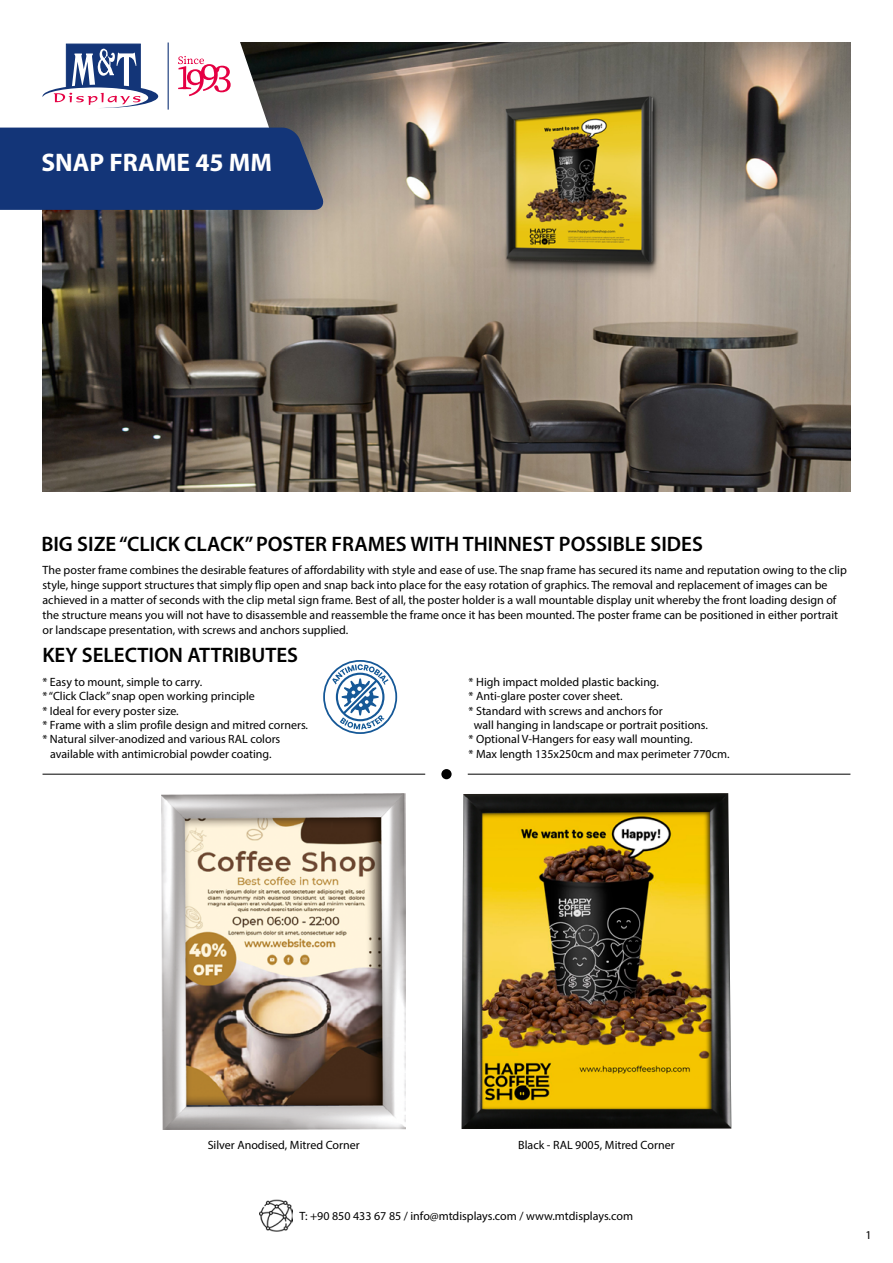
<style>
.page{position:relative;width:893px;height:1263px;background:#fff}
.page>*{position:absolute;margin:0;border:0;box-sizing:border-box;transform-origin:0 0}
.t1{font:700 25.5px "Myriad Pro";color:#fff}
.t2{font:600 21px "Myriad Pro";color:#000}
.t3{font:12px/15px "Myriad Pro";color:#000}
</style>
<div class="page">
<img style="left:260px;top:1199px;width:33px;height:33px">
<hr style="left:43px;top:774px;width:382px;height:1px;background:#000">
<hr style="left:468px;top:774px;width:382px;height:1px;background:#000">
<div style="left:441px;top:769px;width:11px;height:10px;background:#000;border-radius:50%"></div>
<svg style="left:323px;top:660px;width:74px;height:74px"></svg>
<img style="left:162px;top:793px;width:244px;height:336px">
<img style="left:461px;top:793px;width:270px;height:336px">
<img style="left:43px;top:43px;width:807px;height:448px">
<svg style="left:0;top:42px;width:325px;height:168px"></svg>
<h1 class="t1" style="left:41px;top:146px;width:232px">SNAP FRAME 45 MM</h1>
<h2 class="t2" style="left:41px;top:530px;width:663px">BIG SIZE “CLICK CLACK” POSTER FRAMES WITH THINNEST POSSIBLE SIDES</h2>
<p class="t3" style="left:43px;top:562px;width:806px">The poster frame combines the desirable features of affordability with style and ease of use. The snap frame has secured its name and reputation owing to the clip style, hinge support structures that simply flip open and snap back into place for the easy rotation of graphics. The removal and replacement of images can be achieved in a matter of seconds with the clip metal sign frame. Best of all, the poster holder is a wall mountable display unit whereby the front loading design of the structure means you will not have to disassemble and reassemble the frame once it has been mounted. The poster frame can be positioned in either portrait or landscape presentation, with screws and anchors supplied.</p>
<h2 class="t2" style="left:42px;top:642px;width:257px">KEY SELECTION ATTRIBUTES</h2>
<p class="t3" style="left:42px;top:674px;width:161px">* Easy to mount, simple to carry.</p>
<p class="t3" style="left:42px;top:688px;width:214px">* “Click Clack” snap open working principle</p>
<p class="t3" style="left:42px;top:703px;width:138px">* Ideal for every poster size.</p>
<p class="t3" style="left:42px;top:717px;width:267px">* Frame with a slim profile design and mitred corners.</p>
<p class="t3" style="left:42px;top:732px;width:239px">* Natural silver-anodized and various RAL colors</p>
<p class="t3" style="left:50px;top:746px;width:223px">available with antimicrobial powder coating.</p>
<p class="t3" style="left:469px;top:674px;width:192px">* High impact molded plastic backing.</p>
<p class="t3" style="left:469px;top:688px;width:156px">* Anti-glare poster cover sheet.</p>
<p class="t3" style="left:469px;top:703px;width:196px">* Standard with screws and anchors for</p>
<p class="t3" style="left:474px;top:717px;width:236px">wall hanging in landscape or portrait positions.</p>
<p class="t3" style="left:469px;top:732px;width:225px">* Optional V-Hangers for easy wall mounting.</p>
<p class="t3" style="left:469px;top:746px;width:262px">* Max length 135x250cm and max perimeter 770cm.</p>
<p class="t3" style="left:208px;top:1137px;width:153px">Silver Anodised, Mitred Corner</p>
<p class="t3" style="left:518px;top:1137px;width:158px">Black - RAL 9005, Mitred Corner</p>
<p class="t3" style="left:299px;top:1208px;width:335px">T: +90 850 433 67 85 / info@mtdisplays.com / www.mtdisplays.com</p>
<p class="t3" style="left:865px;top:1227px;width:8px">1</p>
</div>
